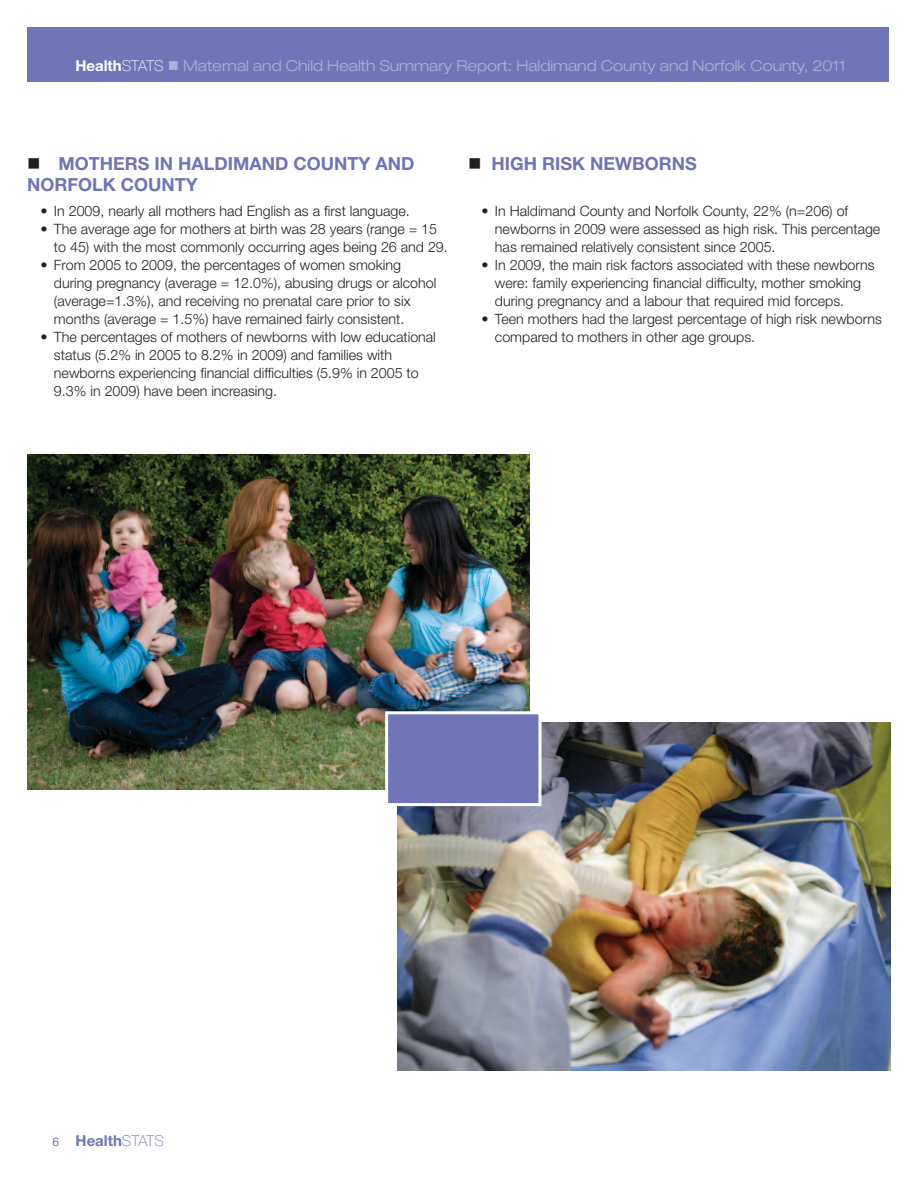
<style>
.page{position:relative;width:918px;height:1188px;background:#fff}
.page>*{position:absolute;margin:0;border:0;box-sizing:border-box;transform-origin:0 0}
.t1{font:700 18px "Helvetica Neue";color:#6f75b7}
.t2{font:300 expanded 15px "Helvetica Neue";color:#adafd8}
.t3{font:700 15px "Helvetica Neue";color:#6f75b7}
.t4{font:300 14.25px/18px "Helvetica Neue";color:#231f20}
.s1{font-weight:700;font-stretch:normal;color:#fff}
.s2{font-weight:100;font-stretch:normal;color:#fff}
.s3{color:#231f20}
.s4{font-weight:400;font-size:12px}
.s5{font-weight:100}
</style>
<div class="page">
<div style="left:27px;top:27px;width:861px;height:55px;background:#6f75b7"></div>
<img style="left:398px;top:723px;width:493px;height:347px">
<img style="left:27px;top:455px;width:503px;height:335px">
<div style="left:385px;top:711px;width:157px;height:95px;background:#6f75b7;border:3px solid #fff"></div>
<p class="t2" style="left:75px;top:57px;width:772px"><span class="s1">HEALTH</span><span class="s2">STATS</span> ■ Maternal and Child Health Summary Report: Haldimand County and Norfolk County, 2011</p>
<p class="t1" style="left:27px;top:152px;width:61px"><span class="s3">■</span> MOTH</p>
<p class="t1" style="left:113px;top:152px;width:92px">ERS IN HALDIMAND</p>
<p class="t1" style="left:293px;top:152px;width:96px">COUNTY AND</p>
<p class="t1" style="left:27px;top:173px;width:27px">NORFOL</p>
<p class="t1" style="left:103px;top:173px;width:97px">K COUNTY</p>
<p class="t4" style="left:40px;top:202px;width:371px">• In 2009, nearly all mothers had English as a first language.</p>
<p class="t4" style="left:54px;top:220px;width:395px;text-indent:-13px">• The average age for mothers at birth was 28 years (range = 15 to 45) with the most commonly occurring ages being 26 and 29.</p>
<p class="t4" style="left:54px;top:256px;width:384px;text-indent:-13px">• From 2005 to 2009, the percentages of women smoking during pregnancy (average = 12.0%), abusing drugs or alcohol (average=1.3%), and receiving no prenatal care prior to six months (average = 1.5%) have remained fairly consistent.</p>
<p class="t4" style="left:54px;top:328px;width:383px;text-indent:-13px">• The percentages of mothers of newborns with low educational status (5.2% in 2005 to 8.2% in 2009) and families with newborns experiencing financial difficulties (5.9% in 2005 to 9.3% in 2009) have been increasing.</p>
<p class="t1" style="left:468px;top:152px;width:48px"><span class="s3">■</span> HIGH</p>
<p class="t1" style="left:542px;top:152px;width:88px">RISK NEWBORNS</p>
<p class="t4" style="left:495px;top:202px;width:387px;text-indent:-13px">• In Haldimand County and Norfolk County, 22% (n=206) of newborns in 2009 were assessed as high risk. This percentage has remained relatively consistent since 2005.</p>
<p class="t4" style="left:495px;top:256px;width:381px;text-indent:-13px">• In 2009, the main risk factors associated with these newborns were: family experiencing financial difficulty, mother smoking during pregnancy and a labour that required mid forceps.</p>
<p class="t4" style="left:495px;top:310px;width:388px;text-indent:-13px">• Teen mothers had the largest percentage of high risk newborns compared to mothers in other age groups.</p>
<p class="t3" style="left:52px;top:1132px;width:113px"><span class="s4">6</span> HEALTH<span class="s5">STATS</span></p>
</div>
